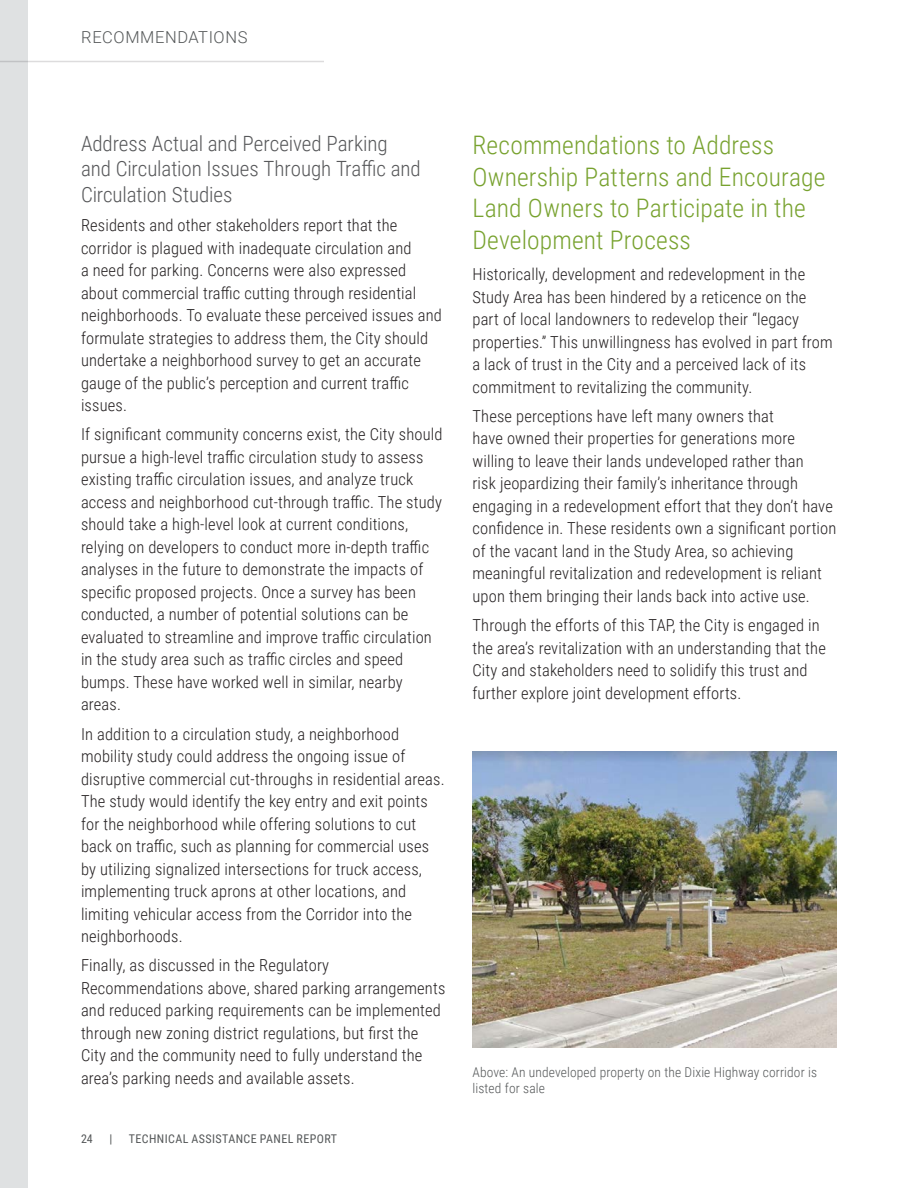
<style>
.page{position:relative;width:918px;height:1188px;background:#fff}
.page>*{position:absolute;margin:0;border:0;box-sizing:border-box;transform-origin:0 0}
.H2_1{font:300 25.5px/31.5px "Roboto Condensed";letter-spacing:.005em;color:#78a22f}
.t1{font:300 21px/25.5px "Roboto Condensed";letter-spacing:-.005em;color:#57585a}
.Body{font:300 16.5px/22.5px "Roboto Condensed";letter-spacing:.01em;color:#231f20}
.Section_Heading{font:300 16.5px "Roboto";letter-spacing:.035em;color:#545758}
.t2{font:300 13.5px/16.5px "Roboto Condensed";letter-spacing:.01em;color:#545758}
.t3{font:12px "Roboto Condensed";letter-spacing:.035em;color:#545758}
</style>
<div class="page">
<img style="left:472px;top:752px;width:365px;height:296px">
<hr style="left:0;top:61px;width:324px;height:1px;background:#dddcdd">
<div style="left:0;top:0;width:28px;height:1188px;background:#dfe1e2"></div>
<p class="Section_Heading" style="left:81px;top:26px;width:168px">RECOMMENDATIONS</p>
<h3 class="t1" style="left:81px;top:130px;width:341px">Address Actual and Perceived Parking and Circulation Issues Through Traffic and<br>Circulation Studies</h3>
<h3 class="Body" style="left:81px;top:213px;width:362px">Residents and other stakeholders report that the corridor is plagued with inadequate circulation and<br>a need for parking. Concerns were also expressed about commercial traffic cutting through residential neighborhoods. To evaluate these perceived issues and formulate strategies to address them, the City should undertake a neighborhood survey to get an accurate gauge of the public’s perception and current traffic issues.</h3>
<h3 class="Body" style="left:81px;top:423px;width:363px">If significant community concerns exist, the City should pursue a high-level traffic circulation study to assess existing traffic circulation issues, and analyze truck access and neighborhood cut-through traffic. The study should take a high-level look at current conditions, relying on developers to conduct more in-depth traffic analyses in the future to demonstrate the impacts of specific proposed projects. Once a survey has been conducted, a number of potential solutions can be evaluated to streamline and improve traffic circulation in the study area such as traffic circles and speed bumps. These have worked well in similar, nearby areas.</h3>
<p class="Body" style="left:81px;top:722px;width:365px">In addition to a circulation study, a neighborhood mobility study could address the ongoing issue of disruptive commercial cut-throughs in residential areas.<br>The study would identify the key entry and exit points for the neighborhood while offering solutions to cut back on traffic, such as planning for commercial uses by utilizing signalized intersections for truck access, implementing truck aprons at other locations, and limiting vehicular access from the Corridor into the neighborhoods.</p>
<p class="Body" style="left:81px;top:954px;width:366px">Finally, as discussed in the Regulatory Recommendations above, shared parking arrangements and reduced parking requirements can be implemented through new zoning district regulations, but first the City and the community need to fully understand the area’s parking needs and available assets.</p>
<p class="t3" style="left:81px;top:1130px;width:13px">24</p>
<p class="t3" style="left:109px;top:1130px;width:4px">|</p>
<p class="t3" style="left:129px;top:1130px;width:210px">TECHNICAL ASSISTANCE PANEL REPORT</p>
<p class="H2_1" style="left:472px;top:128px;width:354px">Recommendations to Address<br>Ownership Patterns and Encourage<br>Land Owners to Participate in the<br>Development Process</p>
<p class="Body" style="left:472px;top:262px;width:362px">Historically, development and redevelopment in the Study Area has been hindered by a reticence on the part of local landowners to redevelop their “legacy properties.” This unwillingness has evolved in part from a lack of trust in the City and a perceived lack of its commitment to revitalizing the community.</p>
<p class="Body" style="left:472px;top:404px;width:365px">These perceptions have left many owners that<br>have owned their properties for generations more willing to leave their lands undeveloped rather than<br>risk jeopardizing their family’s inheritance through engaging in a redevelopment effort that they don’t have confidence in. These residents own a significant portion of the vacant land in the Study Area, so achieving meaningful revitalization and redevelopment is reliant upon them bringing their lands back into active use.</p>
<p class="Body" style="left:472px;top:613px;width:355px">Through the efforts of this TAP, the City is engaged in the area’s revitalization with an understanding that the City and stakeholders need to solidify this trust and further explore joint development efforts.</p>
<p class="t2" style="left:472px;top:1063px;width:346px">Above: An undeveloped property on the Dixie Highway corridor is listed for sale</p>
</div>
